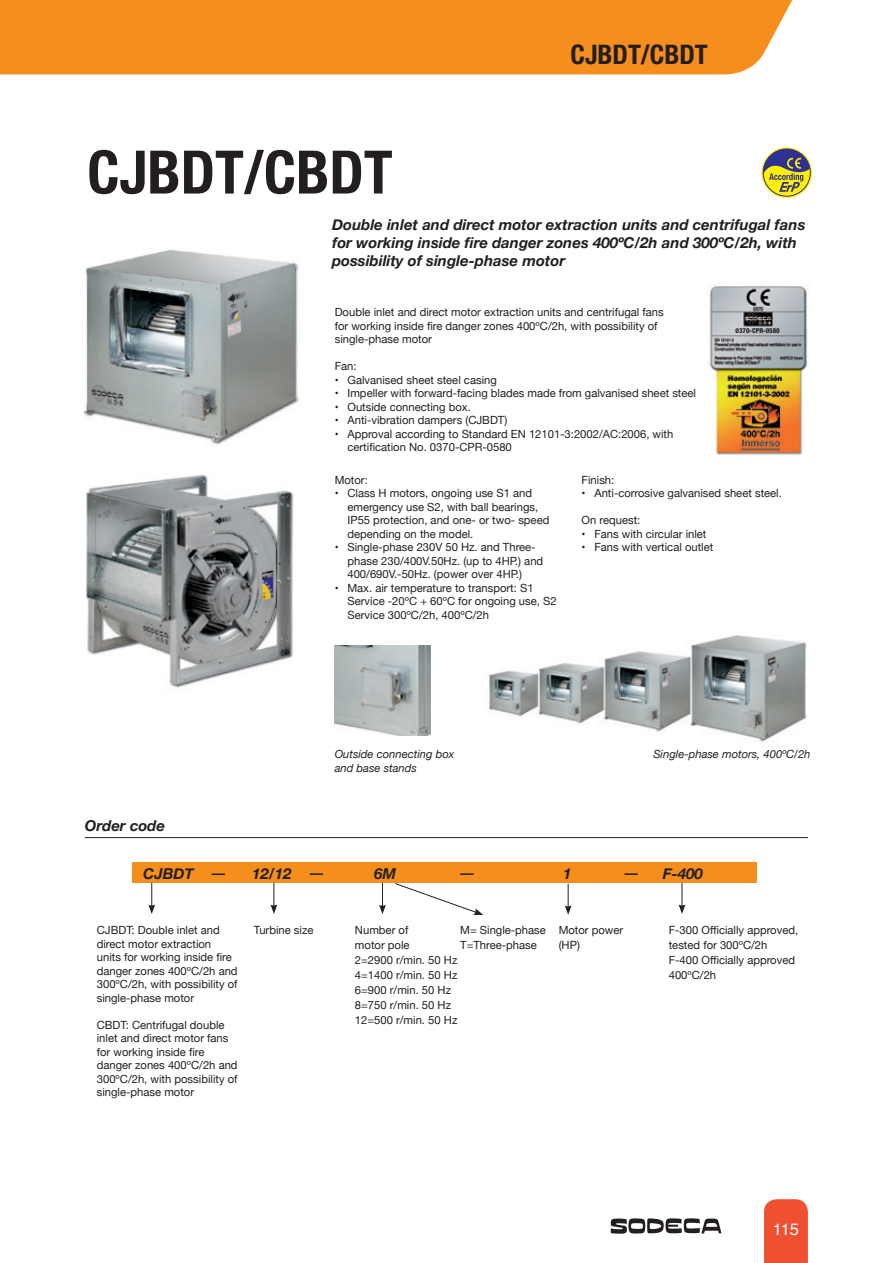
<style>
.page{position:relative;width:893px;height:1263px;background:#fff}
.page>*{position:absolute;margin:0;border:0;box-sizing:border-box;transform-origin:0 0}
.CAPÇALERA_NOM{font:700 condensed 60px "Helvetica Neue";color:#231f20}
.t1{font:700 condensed 27px "Helvetica Neue";color:#231f20}
.t2{font:16.5px "Helvetica";color:#fff}
.TEXT_TITOL{font:italic 700 15px/18px "Helvetica Neue";color:#231f20}
.SUBTITOL{font:italic 700 15px "Helvetica Neue";color:#231f20}
.TEXT_SUBTITOL8PT{font:11.25px/13.5px "Helvetica Neue";color:#231f20}
.TEXT_SUBTITOL8PT-2{font:italic 11.25px/13.5px "Helvetica Neue";color:#231f20}
.TEXT_SUBTITOL8PT-3{font:800 condensed 6.75px "Helvetica Neue";color:#231f20}
</style>
<div class="page">
<svg style="left:611px;top:1218px;width:110px;height:16px"></svg>
<svg style="left:764px;top:1199px;width:44px;height:64px"></svg>
<div style="left:0;top:0;width:792px;height:74px;background:#f68e1e"></div>
<img style="left:707px;top:285px;width:101px;height:171px">
<img style="left:83px;top:249px;width:216px;height:196px">
<img style="left:86px;top:474px;width:208px;height:214px">
<img style="left:489px;top:635px;width:318px;height:107px">
<img style="left:335px;top:645px;width:95px;height:91px">
<hr style="left:85px;top:837px;width:723px;height:1px;background:#231f20">
<div style="left:132px;top:862px;width:624px;height:21px;background:#f68e1e"></div>
<svg style="left:148px;top:883px;width:7px;height:31px"></svg>
<svg style="left:379px;top:883px;width:7px;height:31px"></svg>
<svg style="left:565px;top:884px;width:7px;height:31px"></svg>
<svg style="left:270px;top:883px;width:7px;height:31px"></svg>
<svg style="left:678px;top:883px;width:7px;height:31px"></svg>
<svg style="left:212px;top:873px;width:13px;height:2px"></svg>
<svg style="left:310px;top:873px;width:13px;height:2px"></svg>
<svg style="left:460px;top:873px;width:14px;height:2px"></svg>
<svg style="left:624px;top:873px;width:14px;height:2px"></svg>
<svg style="left:395px;top:883px;width:88px;height:32px"></svg>
<svg style="left:761px;top:147px;width:51px;height:51px"></svg>
<svg style="left:763px;top:149px;width:47px;height:47px"></svg>
<svg style="left:763px;top:149px;width:47px;height:43px"></svg>
<p class="CAPÇALERA_NOM" style="left:87px;top:122px;width:307px">CJBDT/CBDT</p>
<p class="t1" style="left:570px;top:38px;width:139px">CJBDT/CBDT</p>
<p class="TEXT_TITOL" style="left:332px;top:216px;width:475px">Double inlet and direct motor extraction units and centrifugal fans for working inside fire danger zones 400ºC/2h and 300ºC/2h, with possibility of single-phase motor</p>
<p class="TEXT_SUBTITOL8PT" style="left:335px;top:306px;width:331px">Double inlet and direct motor extraction units and centrifugal fans for working inside fire danger zones 400ºC/2h, with possibility of single-phase motor</p>
<p class="TEXT_SUBTITOL8PT" style="left:335px;top:360px;width:23px">Fan:</p>
<p class="TEXT_SUBTITOL8PT" style="left:335px;top:374px;width:164px">• Galvanised sheet steel casing</p>
<p class="TEXT_SUBTITOL8PT" style="left:335px;top:387px;width:363px">• Impeller with forward-facing blades made from galvanised sheet steel</p>
<p class="TEXT_SUBTITOL8PT" style="left:335px;top:401px;width:138px">• Outside connecting box.</p>
<p class="TEXT_SUBTITOL8PT" style="left:335px;top:414px;width:174px">• Anti-vibration dampers (CJBDT)</p>
<p class="TEXT_SUBTITOL8PT" style="left:347px;top:428px;width:327px;text-indent:-13px">• Approval according to Standard EN 12101-3:2002/AC:2006, with certification No. 0370-CPR-0580</p>
<p class="TEXT_SUBTITOL8PT" style="left:335px;top:474px;width:35px">Motor:</p>
<p class="TEXT_SUBTITOL8PT" style="left:347px;top:487px;width:203px;text-indent:-13px">• Class H motors, ongoing use S1 and emergency use S2, with ball bearings, IP55 protection, and one- or two- speed depending on the model.</p>
<p class="TEXT_SUBTITOL8PT" style="left:347px;top:541px;width:197px;text-indent:-13px">• Single-phase 230V 50 Hz. and Three&shy;phase 230/400V.50Hz. (up to 4HP.) and<br>400/690V.-50Hz. (power over 4HP.)</p>
<p class="TEXT_SUBTITOL8PT" style="left:347px;top:582px;width:211px;text-indent:-13px">• Max. air temperature to transport: S1<br>Service -20ºC + 60ºC for ongoing use, S2<br>Service 300ºC/2h, 400ºC/2h</p>
<p class="TEXT_SUBTITOL8PT-3" style="left:735px;top:327px;width:46px">0370-CPR-0580</p>
<p class="TEXT_SUBTITOL8PT" style="left:582px;top:474px;width:34px">Finish:</p>
<p class="TEXT_SUBTITOL8PT" style="left:582px;top:487px;width:202px">• Anti-corrosive galvanised sheet steel.</p>
<p class="TEXT_SUBTITOL8PT" style="left:582px;top:514px;width:60px">On request:</p>
<p class="TEXT_SUBTITOL8PT" style="left:582px;top:528px;width:126px">• Fans with circular inlet</p>
<p class="TEXT_SUBTITOL8PT" style="left:582px;top:541px;width:133px">• Fans with vertical outlet</p>
<p class="TEXT_SUBTITOL8PT-2" style="left:335px;top:748px;width:121px">Outside connecting box and base stands</p>
<p class="TEXT_SUBTITOL8PT-2" style="left:653px;top:748px;width:159px">Single-phase motors, 400ºC/2h</p>
<p class="SUBTITOL" style="left:85px;top:814px;width:82px">Order code</p>
<p class="TEXT_TITOL" style="left:143px;top:865px;width:52px">CJBDT</p>
<p class="TEXT_TITOL" style="left:252px;top:865px;width:41px">12/12</p>
<p class="TEXT_TITOL" style="left:374px;top:865px;width:23px">6M</p>
<p class="TEXT_TITOL" style="left:563px;top:865px;width:10px">1</p>
<p class="TEXT_TITOL" style="left:663px;top:865px;width:42px">F-400</p>
<p class="TEXT_SUBTITOL8PT" style="left:97px;top:924px;width:124px">CJBDT: Double inlet and</p>
<p class="TEXT_SUBTITOL8PT" style="left:254px;top:924px;width:61px">Turbine size</p>
<p class="TEXT_SUBTITOL8PT" style="left:97px;top:937px;width:142px">direct motor extraction units for working inside fire danger zones 400ºC/2h and<br>300ºC/2h, with possibility of single-phase motor</p>
<p class="TEXT_SUBTITOL8PT" style="left:97px;top:1018px;width:142px">CBDT: Centrifugal double inlet and direct motor fans for working inside fire danger zones 400ºC/2h and<br>300ºC/2h, with possibility of single-phase motor</p>
<p class="TEXT_SUBTITOL8PT" style="left:460px;top:923px;width:87px;line-height:15px">M= Single-phase<br>T=Three-phase</p>
<p class="TEXT_SUBTITOL8PT" style="left:669px;top:923px;width:131px;line-height:15px">F-300 Officially approved, tested for 300ºC/2h</p>
<p class="TEXT_SUBTITOL8PT" style="left:669px;top:953px;width:128px;line-height:15px">F-400 Officially approved<br>400ºC/2h</p>
<p class="TEXT_SUBTITOL8PT" style="left:355px;top:924px;width:55px">Number of</p>
<p class="TEXT_SUBTITOL8PT" style="left:355px;top:939px;width:56px">motor pole</p>
<p class="TEXT_SUBTITOL8PT" style="left:355px;top:954px;width:104px">2=2900 r/min. 50 Hz</p>
<p class="TEXT_SUBTITOL8PT" style="left:355px;top:969px;width:104px">4=1400 r/min. 50 Hz</p>
<p class="TEXT_SUBTITOL8PT" style="left:355px;top:984px;width:98px">6=900 r/min. 50 Hz</p>
<p class="TEXT_SUBTITOL8PT" style="left:355px;top:999px;width:98px">8=750 r/min. 50 Hz</p>
<p class="TEXT_SUBTITOL8PT" style="left:355px;top:1014px;width:104px">12=500 r/min. 50 Hz</p>
<p class="TEXT_SUBTITOL8PT" style="left:559px;top:924px;width:66px">Motor power</p>
<p class="TEXT_SUBTITOL8PT" style="left:559px;top:939px;width:23px">(HP)</p>
<h3 class="t2" style="left:773px;top:1216px;width:28px">115</h3>
</div>
